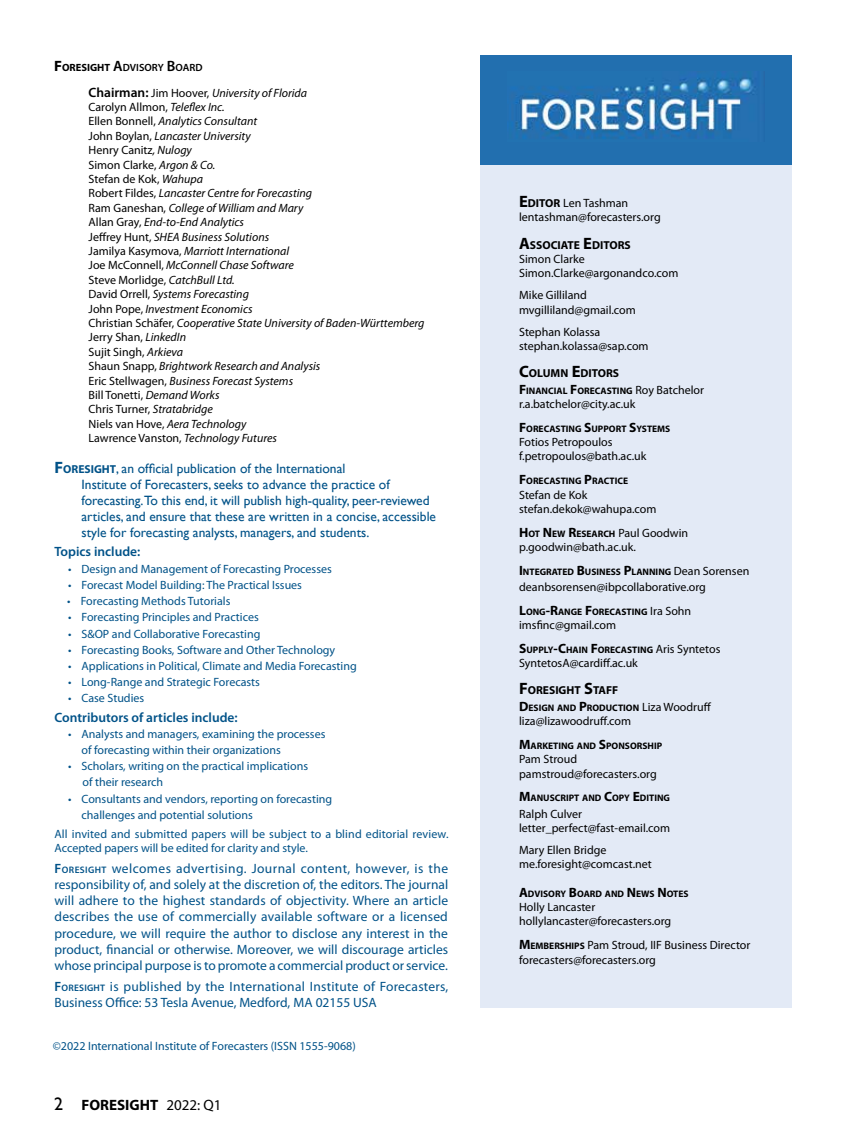
<style>
.page{position:relative;width:864px;height:1134px;background:#fff}
.page>*{position:absolute;margin:0;border:0;box-sizing:border-box;transform-origin:0 0}
.t1{font:700 15px "Myriad Pro";color:#000}
.t2{font:13.5px/16.2px "Myriad Pro";color:#005288;text-align:justify}
.t3{font:13.5px/16.2px "Gill Sans";color:#005288}
.t4{font:600 13.5px "Myriad Pro";color:#005288}
.t5{font:italic 12px/14.4px "Myriad Pro";color:#000}
.t6{font:12px/16.2px "Myriad Pro";color:#005288}
.t7{font:12px/14.4px "Myriad Pro";color:#000}
.t8{font:700 11.55px "Myriad Pro";color:#000}
.t9{font:600 10.5px "Myriad Pro";color:#000}
.t10{font:700 9.45px "Myriad Pro";color:#000}
.s1{font-weight:700;font-size:15px}
.s2{font-weight:700}
.s3{font-size:15px}
.s4{font-weight:600;font-style:normal;font-size:13.5px}
.s5{font-style:normal}
.s6{font-family:"Myriad Pro";font-weight:700;font-size:16.5px}
.s7{font-family:"Myriad Pro";font-weight:700;font-size:11.55px}
.s8{font-weight:600}
.s9{font-weight:600;font-size:9.45px}
.s10{font-family:"Gill Sans";font-weight:400;font-size:18px}
.s11{font-weight:400}
.s12{font-weight:700;font-size:16.5px}
.s13{font-weight:700;font-size:11.55px}
.s14{font-size:16.5px}
.s15{font-size:13.5px}
.s16{font-weight:400;font-size:12px}
.s17{font-weight:700;font-size:13.5px}
.s18{font-weight:700;font-size:9.45px}
</style>
<div class="page">
<div style="left:480px;top:110px;width:312px;height:898px;background:#e3eaf6"></div>
<div style="left:480px;top:55px;width:312px;height:68px;background:#226faf"></div>
<div style="left:480px;top:71px;width:312px;height:94px;background:#226faf"></div>
<img style="left:507px;top:71px;width:247px;height:68px">
<p class="t9" style="left:54px;top:60px;width:150px"><span class="s1">F</span><span class="s2">ORESIGHT</span> <span class="s3">A</span>DVISORY <span class="s3">B</span>OARD</p>
<p class="t5" style="left:89px;top:85px;width:338px"><span class="s4">Chairman:</span> <span class="s5">Jim Hoover,</span> University of Florida<br><span class="s5">Carolyn Allmon,</span> Teleflex Inc.<br><span class="s5">Ellen Bonnell,</span> Analytics Consultant<br><span class="s5">John Boylan,</span> Lancaster University<br><span class="s5">Henry Canitz</span>, Nulogy<br><span class="s5">Simon Clarke,</span> Argon &amp; Co.<br><span class="s5">Stefan de Kok,</span> Wahupa<br><span class="s5">Robert Fildes,</span> Lancaster Centre for Forecasting<br><span class="s5">Ram Ganeshan,</span> College of William and Mary<br><span class="s5">Allan Gray,</span> End-to-End Analytics<br><span class="s5">Jeffrey Hunt,</span> SHEA Business Solutions<br><span class="s5">Jamilya Kasymova,</span> Marriott International<br><span class="s5">Joe McConnell,</span> McConnell Chase Software<br><span class="s5">Steve Morlidge,</span> CatchBull Ltd.<br><span class="s5">David Orrell,</span> Systems Forecasting<br><span class="s5">John Pope,</span> Investment Economics<br><span class="s5">Christian Schäfer,</span> Cooperative State University of Baden-Württemberg <span class="s5">Jerry Shan,</span> LinkedIn<br><span class="s5">Sujit Singh,</span> Arkieva<br><span class="s5">Shaun Snapp,</span> Brightwork Research and Analysis<br><span class="s5">Eric Stellwagen,</span> Business Forecast Systems<br><span class="s5">Bill Tonetti,</span> Demand Works<br><span class="s5">Chris Turner,</span> Stratabridge<br><span class="s5">Niels van Hove,</span> Aera Technology<br><span class="s5">Lawrence Vanston,</span> Technology Futures</p>
<p class="t3" style="left:82px;top:460px;width:356px;text-indent:-27px"><span class="s6">F</span><span class="s7">ORESIGHT</span>, an official publication of the International<br>Institute of Forecasters, seeks to advance the practice of forecasting.To this end, it will publish high-quality, peer-reviewed articles, and ensure that these are written in a concise, accessible style for forecasting analysts, managers, and students.</p>
<p class="t4" style="left:55px;top:543px;width:87px">Topics include:</p>
<p class="t6" style="left:68px;top:560px;width:265px">• Design and Management of Forecasting Processes</p>
<p class="t6" style="left:68px;top:577px;width:236px">• Forecast Model Building: The Practical Issues</p>
<p class="t6" style="left:67px;top:593px;width:165px">• Forecasting Methods Tutorials</p>
<p class="t6" style="left:68px;top:609px;width:192px">• Forecasting Principles and Practices</p>
<p class="t6" style="left:68px;top:625px;width:194px">• S&amp;OP and Collaborative Forecasting</p>
<p class="t6" style="left:68px;top:641px;width:269px">• Forecasting Books, Software and Other Technology</p>
<p class="t6" style="left:68px;top:658px;width:290px">• Applications in Political, Climate and Media Forecasting</p>
<p class="t6" style="left:68px;top:674px;width:193px">• Long-Range and Strategic Forecasts</p>
<p class="t6" style="left:68px;top:690px;width:78px">• Case Studies</p>
<p class="t4" style="left:55px;top:708px;width:185px">Contributors of articles include:</p>
<p class="t6" style="left:82px;top:725px;width:245px;text-indent:-14px">• Analysts and managers, examining the processes of forecasting within their organizations</p>
<p class="t6" style="left:83px;top:758px;width:227px;text-indent:-14px">• Scholars, writing on the practical implications of their research</p>
<p class="t6" style="left:82px;top:790px;width:252px;text-indent:-14px">• Consultants and vendors, reporting on forecasting challenges and potential solutions</p>
<p class="t6" style="left:55px;top:826px;width:395px;line-height:14.4px">All invited and submitted papers will be subject to a blind editorial review.<br>Accepted papers will be edited for clarity and style.</p>
<p class="t2" style="left:55px;top:860px;width:395px"><span class="s8">F</span><span class="s9">ORESIGHT</span> welcomes advertising. Journal content, however, is the responsibility of, and solely at the discretion of, the editors. The journal will adhere to the highest standards of objectivity. Where an article describes the use of commercially available software or a licensed procedure, we will require the author to disclose any interest in the product, financial or otherwise. Moreover, we will discourage articles whose principal purpose is to promote a commercial product or service.</p>
<p class="t2" style="left:55px;top:978px;width:395px"><span class="s8">F</span><span class="s9">ORESIGHT</span> is published by the International Institute of Forecasters,<br>Business Office: 53 Tesla Avenue, Medford, MA 02155 USA</p>
<p class="t6" style="left:53px;top:1038px;width:305px">©2022 International Institute of Forecasters (ISSN 1555-9068)</p>
<p class="t1" style="left:54px;top:1095px;width:169px"><span class="s10">2</span> FORESIGHT <span class="s11">2022: Q1</span></p>
<p class="t7" style="left:519px;top:196px;width:143px"><span class="s12">E</span><span class="s13">DITOR</span> Len Tashman lentashman@forecasters.org</p>
<p class="t8" style="left:519px;top:237px;width:113px"><span class="s14">A</span>SSOCIATE <span class="s14">E</span>DITORS</p>
<p class="t7" style="left:519px;top:252px;width:161px">Simon Clarke<br>Simon.Clarke@argonandco.com</p>
<p class="t7" style="left:519px;top:288px;width:118px">Mike Gilliland mvgilliland@gmail.com</p>
<p class="t7" style="left:519px;top:324px;width:131px">Stephan Kolassa stephan.kolassa@sap.com</p>
<p class="t8" style="left:519px;top:366px;width:102px"><span class="s14">C</span>OLUMN <span class="s14">E</span>DITORS</p>
<p class="t10" style="left:519px;top:384px;width:186px"><span class="s15">F</span>INANCIAL <span class="s15">F</span>ORECASTING <span class="s16">Roy Batchelor</span></p>
<p class="t7" style="left:519px;top:397px;width:118px">r.a.batchelor@city.ac.uk</p>
<p class="t10" style="left:519px;top:422px;width:153px"><span class="s15">F</span>ORECASTING <span class="s15">S</span>UPPORT <span class="s15">S</span>YSTEMS</p>
<p class="t7" style="left:519px;top:435px;width:129px">Fotios Petropoulos f.petropoulos@bath.ac.uk</p>
<p class="t10" style="left:519px;top:475px;width:110px"><span class="s15">F</span>ORECASTING <span class="s15">P</span>RACTICE</p>
<p class="t7" style="left:519px;top:487px;width:139px">Stefan de Kok stefan.dekok@wahupa.com</p>
<p class="t10" style="left:519px;top:527px;width:171px"><span class="s15">H</span> OT <span class="s15">N</span> EW <span class="s15">R</span>ESEARCH <span class="s16">Paul Goodwin</span></p>
<p class="t7" style="left:519px;top:540px;width:118px">p.goodwin@bath.ac.uk.</p>
<p class="t10" style="left:519px;top:565px;width:232px"><span class="s15">I</span> NTEGRATED <span class="s15">B</span>USINESS <span class="s15">P</span>LANNING <span class="s16">Dean Sorensen</span></p>
<p class="t7" style="left:519px;top:580px;width:188px">deanbsorensen@ibpcollaborative.org</p>
<p class="t10" style="left:519px;top:605px;width:174px"><span class="s15">L</span>ONG<span class="s15">-R</span>ANGE <span class="s15">F</span>ORECASTING <span class="s16">Ira Sohn</span></p>
<p class="t7" style="left:519px;top:618px;width:99px">imsfinc@gmail.com</p>
<p class="t10" style="left:519px;top:643px;width:203px"><span class="s15">S</span>UPPLY<span class="s15">-C</span>HAIN <span class="s15">F</span>ORECASTING <span class="s16">Aris Syntetos</span></p>
<p class="t7" style="left:519px;top:656px;width:120px">SyntetosA@cardiff.ac.uk</p>
<p class="t8" style="left:519px;top:683px;width:87px"><span class="s14">F</span>ORESIGHT <span class="s14">S</span>TAFF</p>
<p class="t10" style="left:519px;top:701px;width:194px"><span class="s15">D</span>ESIGN AND <span class="s15">P</span>RODUCTION <span class="s16">Liza Woodruff</span></p>
<p class="t7" style="left:519px;top:714px;width:114px">liza@lizawoodruff.com</p>
<p class="t10" style="left:519px;top:739px;width:144px"><span class="s15">M</span>ARKETING AND <span class="s15">S</span>PONSORSHIP</p>
<p class="t7" style="left:519px;top:752px;width:139px">Pam Stroud pamstroud@forecasters.org</p>
<p class="t10" style="left:519px;top:792px;width:152px"><span class="s15">M</span>ANUSCRIPT AND <span class="s15">C</span>OPY <span class="s15">E</span>DITING</p>
<p class="t7" style="left:519px;top:806px;width:153px">Ralph Culver letter_perfect@fast-email.com</p>
<p class="t7" style="left:519px;top:843px;width:134px">Mary Ellen Bridge me.foresight@comcast.net</p>
<p class="t10" style="left:519px;top:887px;width:171px"><span class="s15">A</span>DVISORY <span class="s15">B</span>OARD AND <span class="s15">N</span> EWS <span class="s15">N</span> OTES</p>
<p class="t7" style="left:519px;top:900px;width:154px">Holly Lancaster hollylancaster@forecasters.org</p>
<p class="t7" style="left:519px;top:938px;width:233px"><span class="s17">M</span><span class="s18">EMBERSHIPS</span> Pam Stroud, IIF Business Director forecasters@forecasters.org</p>
</div>
